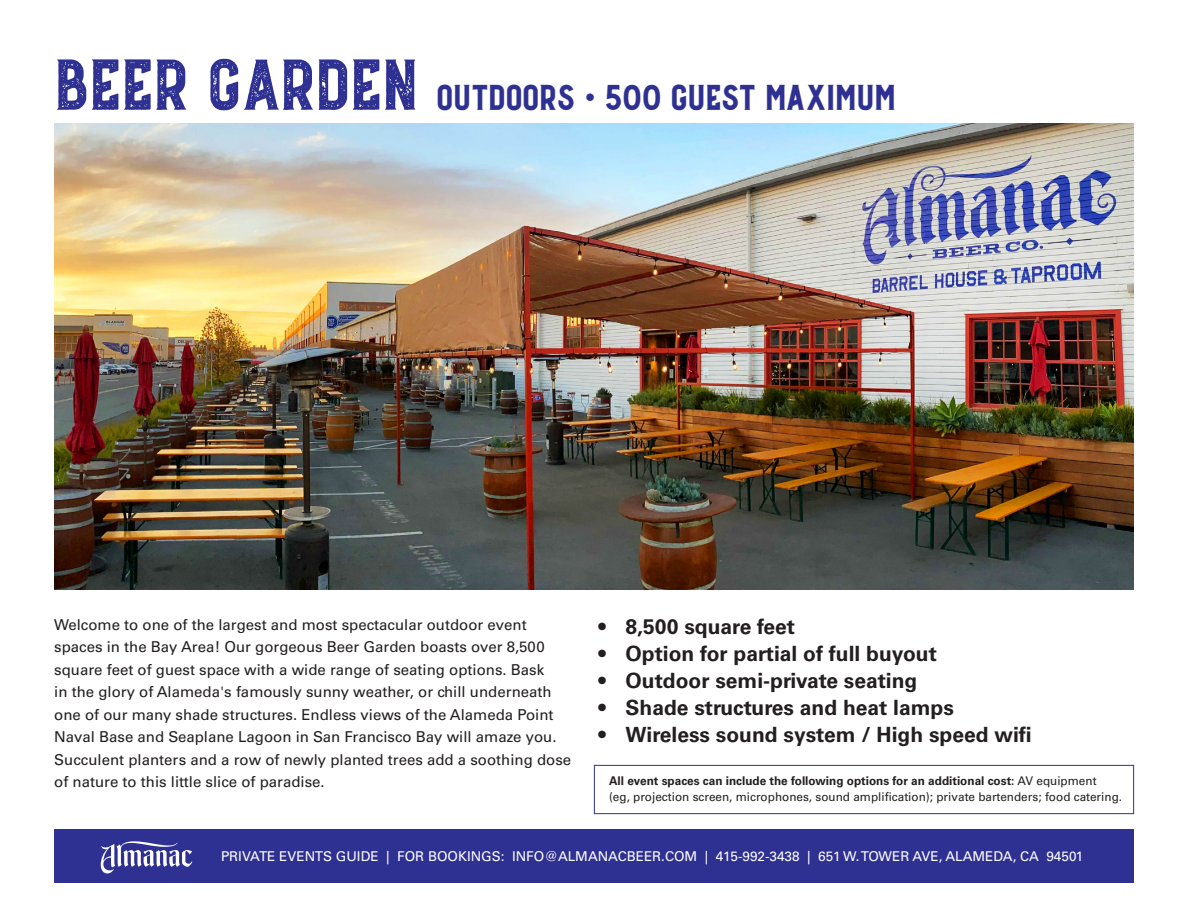
<style>
.page{position:relative;width:1188px;height:918px;background:#fff}
.page>*{position:absolute;margin:0;border:0;box-sizing:border-box;transform-origin:0 0}
.t1{font:36px "Oakwood Clean";color:#2e3092}
.t2{font:700 21px "Univers LT Std";color:#231f20}
.t3{font:15px/22.5px "Univers LT Std";color:#231f20}
.t4{font:13.5px "Univers LT Std";color:#fff}
.t5{font:12px/16.5px "Univers LT Std";color:#231f20}
.s1{font-family:"Oakwood Rough";font-size:72px}
.s2{font-weight:700}
</style>
<div class="page">
<div style="left:54px;top:829px;width:1080px;height:54px;background:#2e3092"></div>
<svg style="left:101px;top:841px;width:91px;height:32px"></svg>
<img style="left:54px;top:123px;width:1080px;height:467px">
<div style="left:594px;top:765px;width:540px;height:49px;border:1px solid #2e3092"></div>
<p class="t1" style="left:54px;top:75px;width:843px"><span class="s1">BEER GARDEN</span> OUTDOORS <sup>.</sup> 500 GUEST MAXIMUM</p>
<p class="t3" style="left:54px;top:613px;width:519px">Welcome to one of the largest and most spectacular outdoor event spaces in the Bay Area! Our gorgeous Beer Garden boasts over 8,500 square feet of guest space with a wide range of seating options. Bask<br>in the glory of Alameda's famously sunny weather, or chill underneath one of our many shade structures. Endless views of the Alameda Point Naval Base and Seaplane Lagoon in San Francisco Bay will amaze you.<br>Succulent planters and a row of newly planted trees add a soothing dose of nature to this little slice of paradise.</p>
<p class="t2" style="left:599px;top:614px;width:198px">• 8,500 square feet</p>
<p class="t2" style="left:599px;top:641px;width:340px">• Option for partial of full buyout</p>
<p class="t2" style="left:599px;top:668px;width:320px">• Outdoor semi-private seating</p>
<p class="t2" style="left:599px;top:695px;width:357px">• Shade structures and heat lamps</p>
<p class="t2" style="left:599px;top:722px;width:435px">• Wireless sound system / High speed wifi</p>
<p class="t5" style="left:609px;top:772px;width:515px"><span class="s2">All event spaces can include the following options for an additional cost:</span> AV equipment<br>(eg, projection screen, microphones, sound amplification); private bartenders; food catering.</p>
<p class="t4" style="left:221px;top:848px;width:864px">PRIVATE EVENTS GUIDE | FOR BOOKINGS: INFO@ALMANACBEER.COM | 415-992-3438 | 651 W. TOWER AVE, ALAMEDA, CA 94501</p>
</div>
